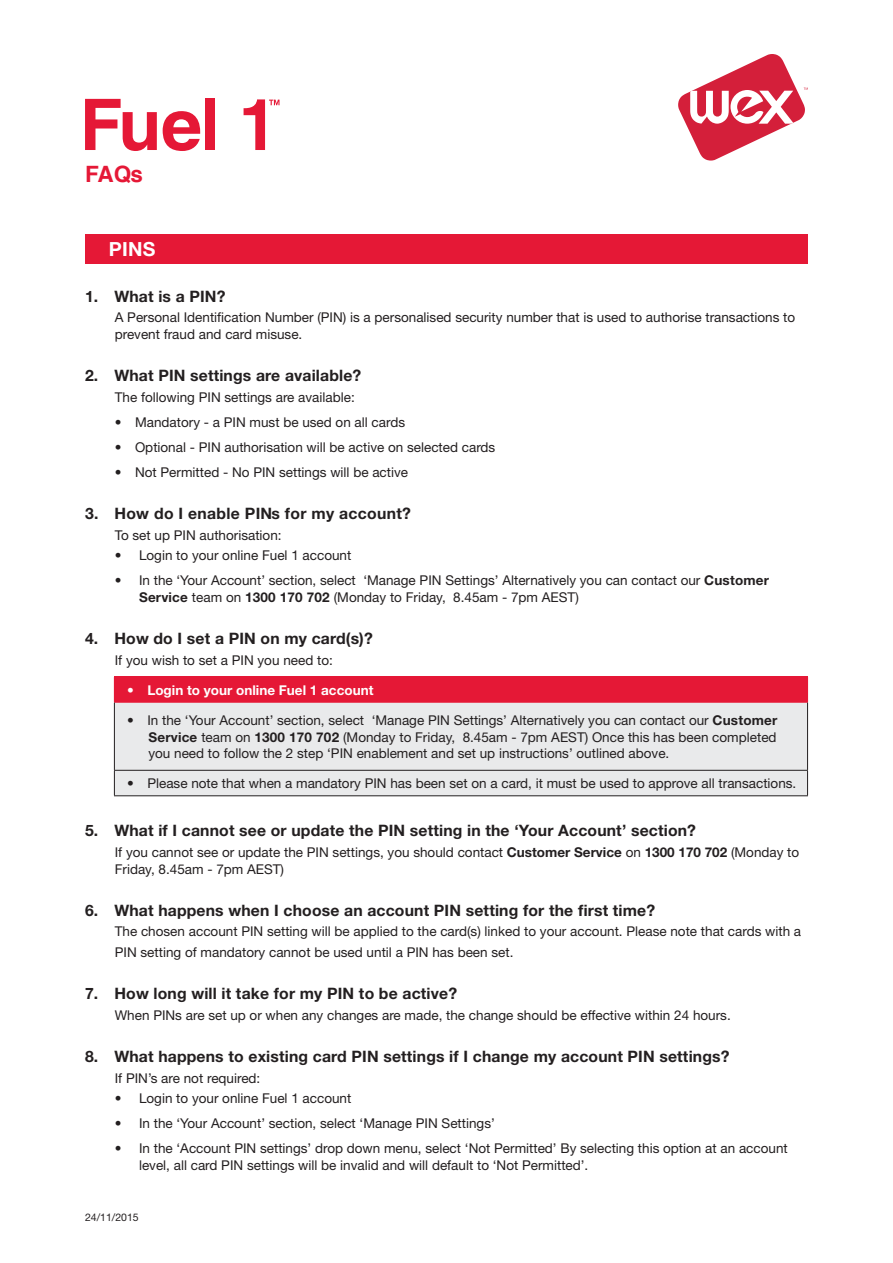
<style>
.page{position:relative;width:893px;height:1263px;background:#fff}
.page>*{position:absolute;margin:0;border:0;box-sizing:border-box;transform-origin:0 0}
.t1{font:700 22.5px "Helvetica";color:#e51836}
.t2{font:700 19.5px "Helvetica Neue";color:#fff}
.t3{font:700 15.75px "Helvetica Neue";letter-spacing:.01em;color:#231f20}
.t4{font:13.5px/16.5px "Helvetica Neue";color:#231f20}
.t5{font:700 13.5px "Helvetica Neue";color:#fff}
.t6{font:10.5px "Helvetica Neue";color:#231f20}
.s1{font-weight:700}
.s2{font-weight:400}
</style>
<div class="page">
<svg style="left:678px;top:54px;width:130px;height:107px"></svg>
<div style="left:85px;top:234px;width:722px;height:30px;background:#e51836"></div>
<svg style="left:85px;top:99px;width:72px;height:52px"></svg>
<svg style="left:163px;top:111px;width:37px;height:40px"></svg>
<div style="left:205px;top:99px;width:10px;height:51px;background:#e51836"></div>
<svg style="left:244px;top:99px;width:35px;height:51px"></svg>
<div style="left:114px;top:677px;width:693px;height:25px;background:#e51836"></div>
<div style="left:115px;top:703px;width:692px;height:92px;background:#e9eaeb"></div>
<hr style="left:114px;top:676px;width:694px;height:1px;background:#e51836">
<svg style="left:807px;top:677px;width:1px;height:25px"></svg>
<hr style="left:114px;top:702px;width:694px;height:1px;background:#e51836">
<hr style="left:114px;top:703px;width:1px;height:67px;background:#231f20">
<hr style="left:807px;top:703px;width:1px;height:67px;background:#231f20">
<hr style="left:114px;top:770px;width:694px;height:1px;background:#231f20">
<svg style="left:114px;top:771px;width:1px;height:24px"></svg>
<svg style="left:807px;top:771px;width:1px;height:24px"></svg>
<hr style="left:114px;top:795px;width:694px;height:1px;background:#231f20">
<h1 class="t1" style="left:85px;top:155px;width:59px">FAQs</h1>
<p class="t2" style="left:109px;top:237px;width:48px">PINS</p>
<p class="t3" style="left:85px;top:286px;width:142px">1. What is a PIN?</p>
<p class="t4" style="left:115px;top:309px;width:682px">A Personal Identification Number (PIN) is a personalised security number that is used to authorise transactions to prevent fraud and card misuse.</p>
<p class="t3" style="left:85px;top:366px;width:278px">2. What PIN settings are available?</p>
<p class="t4" style="left:115px;top:388px;width:241px">The following PIN settings are available:</p>
<p class="t4" style="left:115px;top:413px;width:292px">• Mandatory - a PIN must be used on all cards</p>
<p class="t4" style="left:115px;top:438px;width:382px">• Optional - PIN authorisation will be active on selected cards</p>
<p class="t4" style="left:115px;top:463px;width:295px">• Not Permitted - No PIN settings will be active</p>
<p class="t3" style="left:85px;top:503px;width:327px">3. How do I enable PINs for my account?</p>
<p class="t4" style="left:115px;top:526px;width:168px">To set up PIN authorisation:</p>
<p class="t4" style="left:115px;top:547px;width:238px">• Login to your online Fuel 1 account</p>
<p class="t4" style="left:139px;top:572px;width:631px;text-indent:-24px">• In the ‘Your Account’ section, select ‘Manage PIN Settings’ Alternatively you can contact our <span class="s1">Customer<br>Service</span> team on <span class="s1">1300 170 702</span> (Monday to Friday, 8.45am - 7pm AEST)</p>
<p class="t3" style="left:85px;top:628px;width:289px">4. How do I set a PIN on my card(s)?</p>
<p class="t4" style="left:115px;top:651px;width:220px">If you wish to set a PIN you need to:</p>
<p class="t5" style="left:127px;top:682px;width:248px"><span class="s2">•</span> Login to your online Fuel 1 account</p>
<p class="t4" style="left:148px;top:712px;width:630px;text-align:justify;text-indent:-21px">• In the ‘Your Account’ section, select ‘Manage PIN Settings’ Alternatively you can contact our <span class="s1">Customer Service</span> team on <span class="s1">1300 170 702</span> (Monday to Friday, 8.45am - 7pm AEST) Once this has been completed you need to follow the 2 step ‘PIN enablement and set up instructions’ outlined above.</p>
<p class="t4" style="left:127px;top:775px;width:671px">• Please note that when a mandatory PIN has been set on a card, it must be used to approve all transactions.</p>
<p class="t3" style="left:85px;top:821px;width:612px">5. What if I cannot see or update the PIN setting in the ‘Your Account’ section?</p>
<p class="t4" style="left:115px;top:844px;width:686px">If you cannot see or update the PIN settings, you should contact <span class="s1">Customer Service</span> on <span class="s1">1300 170 702</span> (Monday to<br>Friday, 8.45am - 7pm AEST)</p>
<p class="t3" style="left:85px;top:900px;width:572px">6. What happens when I choose an account PIN setting for the first time?</p>
<p class="t4" style="left:115px;top:923px;width:688px">The chosen account PIN setting will be applied to the card(s) linked to your account. Please note that cards with a</p>
<p class="t4" style="left:115px;top:944px;width:400px">PIN setting of mandatory cannot be used until a PIN has been set.</p>
<p class="t3" style="left:85px;top:984px;width:374px">7. How long will it take for my PIN to be active?</p>
<p class="t4" style="left:115px;top:1007px;width:617px">When PINs are set up or when any changes are made, the change should be effective within 24 hours.</p>
<p class="t3" style="left:85px;top:1046px;width:646px">8. What happens to existing card PIN settings if I change my account PIN settings?</p>
<p class="t4" style="left:115px;top:1069px;width:147px">If PIN’s are not required:</p>
<p class="t4" style="left:115px;top:1090px;width:238px">• Login to your online Fuel 1 account</p>
<p class="t4" style="left:115px;top:1115px;width:382px">• In the ‘Your Account’ section, select ‘Manage PIN Settings’</p>
<p class="t4" style="left:139px;top:1140px;width:650px;text-indent:-24px">• In the ‘Account PIN settings’ drop down menu, select ‘Not Permitted’ By selecting this option at an account level, all card PIN settings will be invalid and will default to ‘Not Permitted’.</p>
<p class="t6" style="left:85px;top:1211px;width:55px">24/11/2015</p>
</div>
